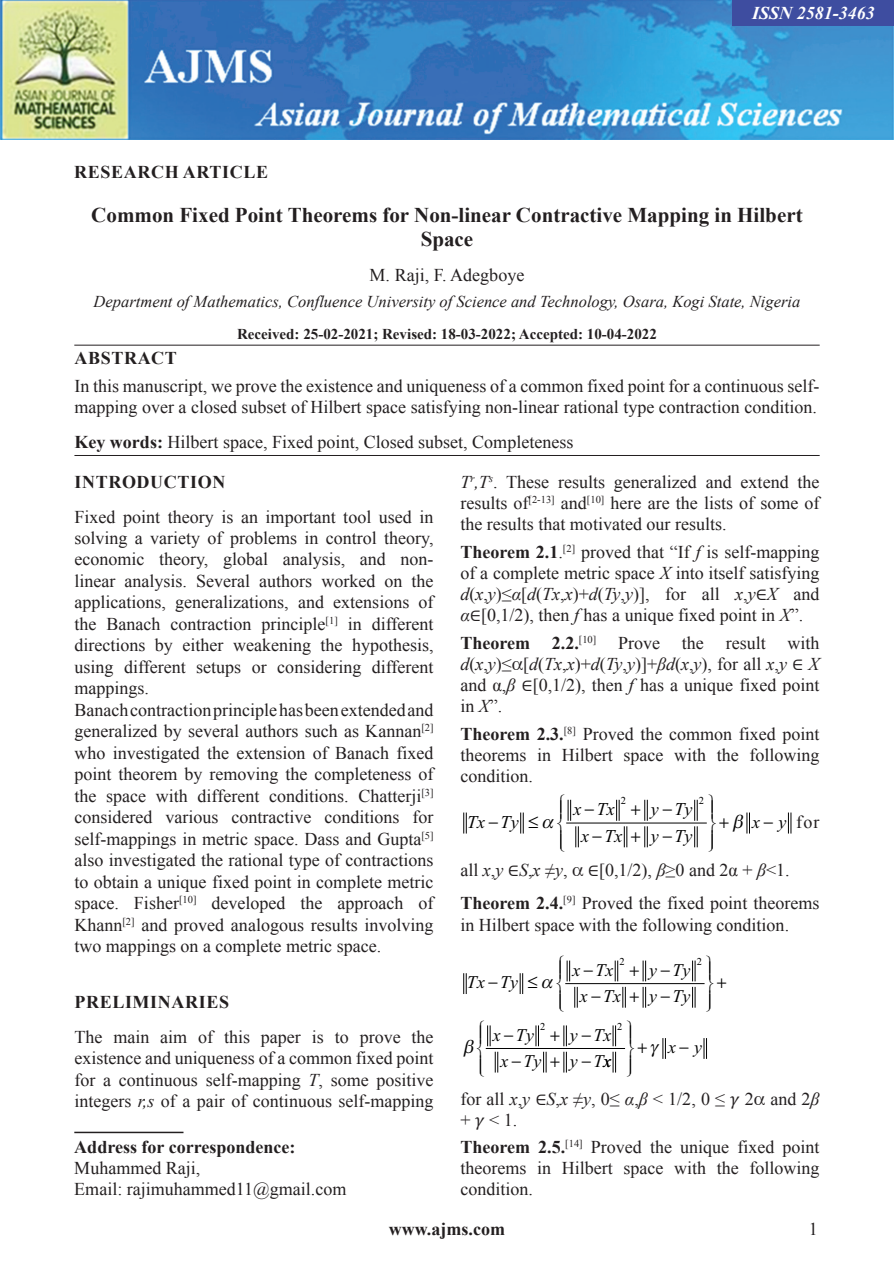
<style>
.page{position:relative;width:894px;height:1263px;background:#fff}
.page>*{position:absolute;margin:0;border:0;box-sizing:border-box;transform-origin:0 0}
.AT{font:700 21px/24px "Times New Roman";color:#231f20;text-align:center}
.TX{font:18px/21.5px "Times New Roman";color:#231f20;text-align:justify}
.ABS{font:18px/21px "Times New Roman";color:#231f20}
.KWD{font:18px "Times New Roman";color:#231f20}
.ADD{font:700 18px/21px "Times New Roman";color:#231f20}
.ADD-2{font:18px "Times New Roman";color:#231f20}
.ADD-3{font:700 18px "Times New Roman";letter-spacing:.035em;color:#231f20}
.t1{font:italic 18px "Times New Roman";letter-spacing:.005em;color:#000}
.AU{font:18px "Times New Roman";color:#231f20}
.AH{font:700 18px "Times New Roman";letter-spacing:.035em;color:#231f20}
.ISSN_NUM{font:italic 700 18px "Times New Roman";color:#fff}
.JFOOTER{font:700 18px "Times New Roman";color:#231f20}
.ABSH{font:700 18px "Times New Roman";letter-spacing:.035em;color:#231f20}
.JFOOTER-2{font:18px "Times New Roman";color:#231f20}
.t2{font:italic 17.85px "Times New Roman";letter-spacing:.005em;color:#000}
.AFF{font:italic 16.5px "Times New Roman";color:#231f20}
.HIS{font:700 15px "Times New Roman";color:#231f20}
.t3{font:10.5px "Times New Roman";color:#000}
.t4{font:10.35px "Times New Roman";color:#000}
.s1{font-weight:700}
.s2{font-style:italic}
.s3{font-weight:400}
.s4{font-family:"Cambria Math"}
</style>
<div class="page">
<img style="left:0;top:0;width:893px;height:139px">
<div style="left:731px;top:0;width:162px;height:26px;background:#3e4da0"></div>
<hr style="left:74px;top:345px;width:745px;height:1px;background:#231f20">
<hr style="left:74px;top:455px;width:745px;height:1px;background:#231f20">
<hr style="left:74px;top:1131px;width:109px;height:2px;background:#231f20">
<svg style="left:463px;top:812px;width:3px;height:21px"></svg>
<svg style="left:616px;top:799px;width:3px;height:21px"></svg>
<svg style="left:694px;top:799px;width:3px;height:21px"></svg>
<svg style="left:694px;top:826px;width:3px;height:21px"></svg>
<hr style="left:566px;top:822px;width:140px;height:1px;background:#000">
<svg style="left:787px;top:812px;width:4px;height:21px"></svg>
<svg style="left:463px;top:973px;width:3px;height:21px"></svg>
<svg style="left:614px;top:960px;width:4px;height:21px"></svg>
<svg style="left:692px;top:960px;width:3px;height:21px"></svg>
<svg style="left:692px;top:987px;width:3px;height:20px"></svg>
<hr style="left:565px;top:983px;width:139px;height:1px;background:#000">
<svg style="left:612px;top:1025px;width:4px;height:47px"></svg>
<hr style="left:485px;top:1048px;width:139px;height:1px;background:#000">
<svg style="left:703px;top:1038px;width:2px;height:21px"></svg>
<svg style="left:644px;top:799px;width:3px;height:21px"></svg>
<svg style="left:623px;top:826px;width:24px;height:21px"></svg>
<svg style="left:642px;top:960px;width:4px;height:21px"></svg>
<svg style="left:622px;top:987px;width:24px;height:20px"></svg>
<svg style="left:535px;top:1025px;width:31px;height:47px"></svg>
<svg style="left:485px;top:1025px;width:13px;height:48px"></svg>
<svg style="left:520px;top:799px;width:58px;height:49px"></svg>
<svg style="left:746px;top:812px;width:2px;height:22px"></svg>
<svg style="left:519px;top:960px;width:58px;height:48px"></svg>
<svg style="left:662px;top:1038px;width:3px;height:21px"></svg>
<p class="ISSN_NUM" style="left:752px;top:0;width:124px">ISSN 2581-3463</p>
<p class="AH" style="left:74px;top:159px;width:195px">RESEARCH ARTICLE</p>
<p class="AT" style="left:91px;top:203px;width:712px">Common Fixed Point Theorems for Non-linear Contractive Mapping in Hilbert<br>Space</p>
<p class="AU" style="left:369px;top:262px;width:156px">M. Raji, F. Adegboye</p>
<p class="AFF" style="left:94px;top:290px;width:708px">Department of Mathematics, Confluence University of Science and Technology, Osara, Kogi State, Nigeria</p>
<p class="HIS" style="left:237px;top:323px;width:421px">Received: 25-02-2021; Revised: 18-03-2022; Accepted: 10-04-2022</p>
<p class="ABSH" style="left:74px;top:345px;width:104px">ABSTRACT</p>
<p class="ABS" style="left:74px;top:375px;width:746px">In this manuscript, we prove the existence and uniqueness of a common fixed point for a continuous self&shy;mapping over a closed subset of Hilbert space satisfying non-linear rational type contraction condition.</p>
<p class="KWD" style="left:74px;top:429px;width:500px"><span class="s1">Key words:</span> Hilbert space, Fixed point, Closed subset, Completeness</p>
<h1 class="ADD-3" style="left:74px;top:468px;width:152px">INTRODUCTION</h1>
<p class="TX" style="left:74px;top:505px;width:360px">Fixed point theory is an important tool used in solving a variety of problems in control theory, economic theory, global analysis, and non&shy;linear analysis. Several authors worked on the applications, generalizations, and extensions of the Banach contraction principle<sup>[1]</sup> in different directions by either weakening the hypothesis, using different setups or considering different mappings.</p>
<p class="TX" style="left:74px;top:698px;width:360px">Banach contraction principle has been extended and generalized by several authors such as Kannan<sup>[2] </sup>who investigated the extension of Banach fixed point theorem by removing the completeness of the space with different conditions. Chatterji<sup>[3] </sup>considered various contractive conditions for self-mappings in metric space. Dass and Gupta<sup>[5] </sup>also investigated the rational type of contractions to obtain a unique fixed point in complete metric space. Fisher<sup>[10]</sup> developed the approach of Khann<sup>[2]</sup> and proved analogous results involving two mappings on a complete metric space.</p>
<h1 class="ADD-3" style="left:74px;top:988px;width:156px">PRELIMINARIES</h1>
<p class="TX" style="left:74px;top:1025px;width:360px">The main aim of this paper is to prove the existence and uniqueness of a common fixed point for a continuous self-mapping <span class="s2">T</span>, some positive integers <span class="s2">r,s</span> of a pair of continuous self-mapping</p>
<p class="ADD" style="left:74px;top:1136px;width:222px">Address for correspondence:<br><span class="s3">Muhammed Raji,</span></p>
<p class="ADD-2" style="left:74px;top:1176px;width:273px">Email: rajimuhammed11@gmail.com</p>
<p class="TX" style="left:460px;top:470px;width:360px"><span class="s2">T</span><sup>r</sup><span class="s2">,T</span><sup>s</sup>. These results generalized and extend the results of<sup>[2-13]</sup> and<sup>[10]</sup> here are the lists of some of the results that motivated our results.</p>
<p class="TX" style="left:460px;top:540px;width:360px"><span class="s1">Theorem 2.1</span>.<sup>[2]</sup> proved that “If <span class="s2">f</span> is self-mapping of a complete metric space <span class="s2">X</span> into itself satisfying <span class="s2">d</span>(<span class="s2">x</span>,<span class="s2">y</span>)≤<span class="s2">α</span>[<span class="s2">d</span>(<span class="s2">Tx</span>,<span class="s2">x</span>)+<span class="s2">d</span>(<span class="s2">Ty</span>,<span class="s2">y</span>)], for all <span class="s2">x</span>,<span class="s2">y</span><span class="s4">∈</span><span class="s2">X</span> and <span class="s2">α</span><span class="s4">∈</span>[0,1/2), then <span class="s2">f</span> has a unique fixed point in <span class="s2">X</span>”.</p>
<p class="TX" style="left:460px;top:631px;width:360px"><span class="s1">Theorem 2.2.</span><sup>[10]</sup> Prove the result with <span class="s2">d</span>(<span class="s2">x</span>,<span class="s2">y</span>)≤ [<span class="s2">d</span>(<span class="s2">Tx</span>,<span class="s2">x</span>)+<span class="s2">d</span>(<span class="s2">Ty</span>,<span class="s2">y</span>)]+<span class="s2">βd</span>(<span class="s2">x</span>,<span class="s2">y</span>), for all <span class="s2">x</span>,<span class="s2">y</span> <span class="s4">∈</span> <span class="s2">X </span>and α,<span class="s2">β</span> <span class="s4">∈</span>[0,1/2), then <span class="s2">f</span> has a unique fixed point in <span class="s2">X</span>”.</p>
<p class="TX" style="left:460px;top:722px;width:360px"><span class="s1">Theorem 2.3.</span><sup>[8]</sup> Proved the common fixed point theorems in Hilbert space with the following condition.</p>
<p class="t1" style="left:467px;top:809px;width:53px">Tx Ty</p>
<p class="t3" style="left:620px;top:793px;width:7px">2</p>
<p class="t3" style="left:698px;top:793px;width:7px">2</p>
<p class="t1" style="left:573px;top:796px;width:43px">x Tx</p>
<p class="t1" style="left:650px;top:796px;width:43px">y Ty</p>
<p class="t1" style="left:581px;top:823px;width:43px">x Tx</p>
<p class="t1" style="left:650px;top:823px;width:43px">y Ty</p>
<p class="TX" style="left:796px;top:810px;width:25px">for</p>
<p class="t1" style="left:752px;top:809px;width:36px">x y</p>
<p class="TX" style="left:460px;top:858px;width:331px">all <span class="s2">x</span>,<span class="s2">y</span> <span class="s4">∈</span><span class="s2">S</span>,<span class="s2">x</span> ≠<span class="s2">y</span>, <span class="s4">∈</span>[0,1/2), <span class="s2">β</span>≥0 and 2α + <span class="s2">β</span>&lt;1.</p>
<p class="TX" style="left:460px;top:892px;width:360px"><span class="s1">Theorem 2.4.</span><sup>[9]</sup> Proved the fixed point theorems in Hilbert space with the following condition.</p>
<p class="t2" style="left:467px;top:970px;width:53px">Tx Ty</p>
<p class="t4" style="left:619px;top:954px;width:7px">2</p>
<p class="t4" style="left:696px;top:954px;width:7px">2</p>
<p class="t2" style="left:572px;top:957px;width:43px">x Tx</p>
<p class="t2" style="left:649px;top:957px;width:43px">y Ty</p>
<p class="t2" style="left:579px;top:983px;width:43px">x Tx</p>
<p class="t2" style="left:649px;top:983px;width:43px">y Ty</p>
<p class="t4" style="left:540px;top:1019px;width:7px">2</p>
<p class="t4" style="left:617px;top:1019px;width:7px">2</p>
<p class="t2" style="left:492px;top:1022px;width:43px">x Ty</p>
<p class="t2" style="left:569px;top:1022px;width:43px">y Tx</p>
<p class="t2" style="left:500px;top:1048px;width:43px">x Ty</p>
<p class="t2" style="left:569px;top:1048px;width:43px">y Tx</p>
<p class="t2" style="left:667px;top:1035px;width:35px">x y</p>
<p class="TX" style="left:460px;top:1087px;width:360px">for all <span class="s2">x</span>,<span class="s2">y</span> <span class="s4">∈</span><span class="s2">S</span>,<span class="s2">x</span> ≠<span class="s2">y</span>, 0≤ <span class="s2">α</span>,<span class="s2">β</span> &lt; 1/2, 0 ≤ 2 and 2<span class="s2">β </span>+ &lt; 1.</p>
<p class="TX" style="left:460px;top:1135px;width:360px"><span class="s1">Theorem 2.5.</span><sup>[14]</sup> Proved the unique fixed point theorems in Hilbert space with the following condition.</p>
<p class="JFOOTER" style="left:389px;top:1215px;width:117px">www.ajms.com</p>
<p class="JFOOTER-2" style="left:808px;top:1216px;width:10px">1</p>
</div>
